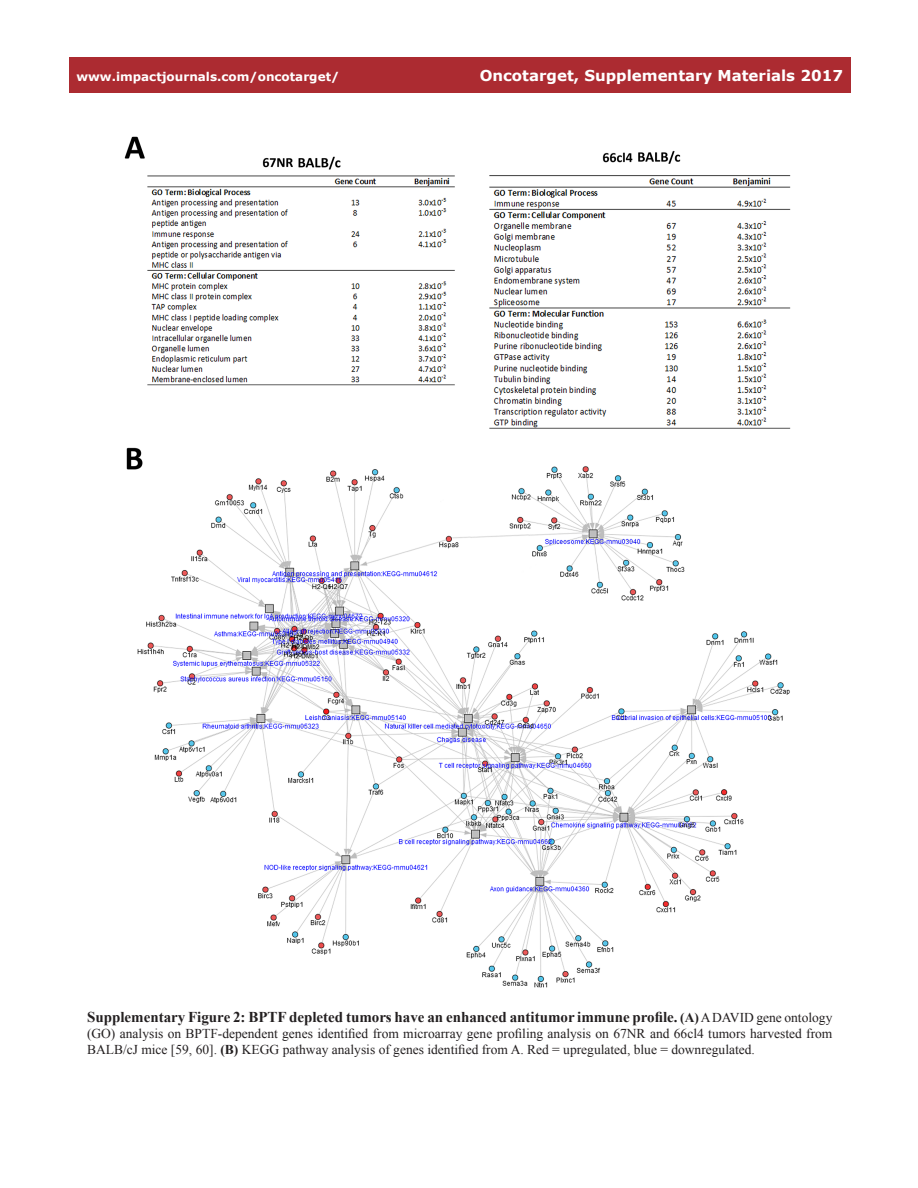
<style>
.page{position:relative;width:918px;height:1188px;background:#fff}
.page>*{position:absolute;margin:0;border:0;box-sizing:border-box;transform-origin:0 0}
.figuretext{font:700 15px "Times New Roman";color:#231f20}
.t1{font:700 15px "Verdana";color:#fff}
.figuretext-2{font:13.5px/16.2px "Times New Roman";color:#231f20}
.t2{font:700 12px "Verdana";color:#fff}
.s1{font-size:13.5px}
.s2{font-weight:400;font-size:13.5px}
.s3{font-weight:700}
</style>
<div class="page">
<div style="left:69px;top:57px;width:781px;height:36px;background:#ac2b31"></div>
<img style="left:124px;top:136px;width:667px;height:852px">
<p class="t2" style="left:76px;top:68px;width:264px">www.impactjournals.com/oncotarget/</p>
<p class="t1" style="left:480px;top:65px;width:365px">Oncotarget, Supplementary Materials 2017</p>
<p class="figuretext" style="left:87px;top:1007px;width:747px">Supplementary Figure 2: BPTF depleted tumors have an enhanced antitumor immune profile. <span class="s1">(A)</span> <span class="s2">A DAVID gene ontology</span></p>
<p class="figuretext-2" style="left:87px;top:1025px;width:747px">(GO) analysis on BPTF-dependent genes identified from microarray gene profiling analysis on 67NR and 66cl4 tumors harvested from<br>BALB/cJ mice [59, 60]. <span class="s3">(B)</span> KEGG pathway analysis of genes identified from A. Red = upregulated, blue = downregulated.</p>
</div>
